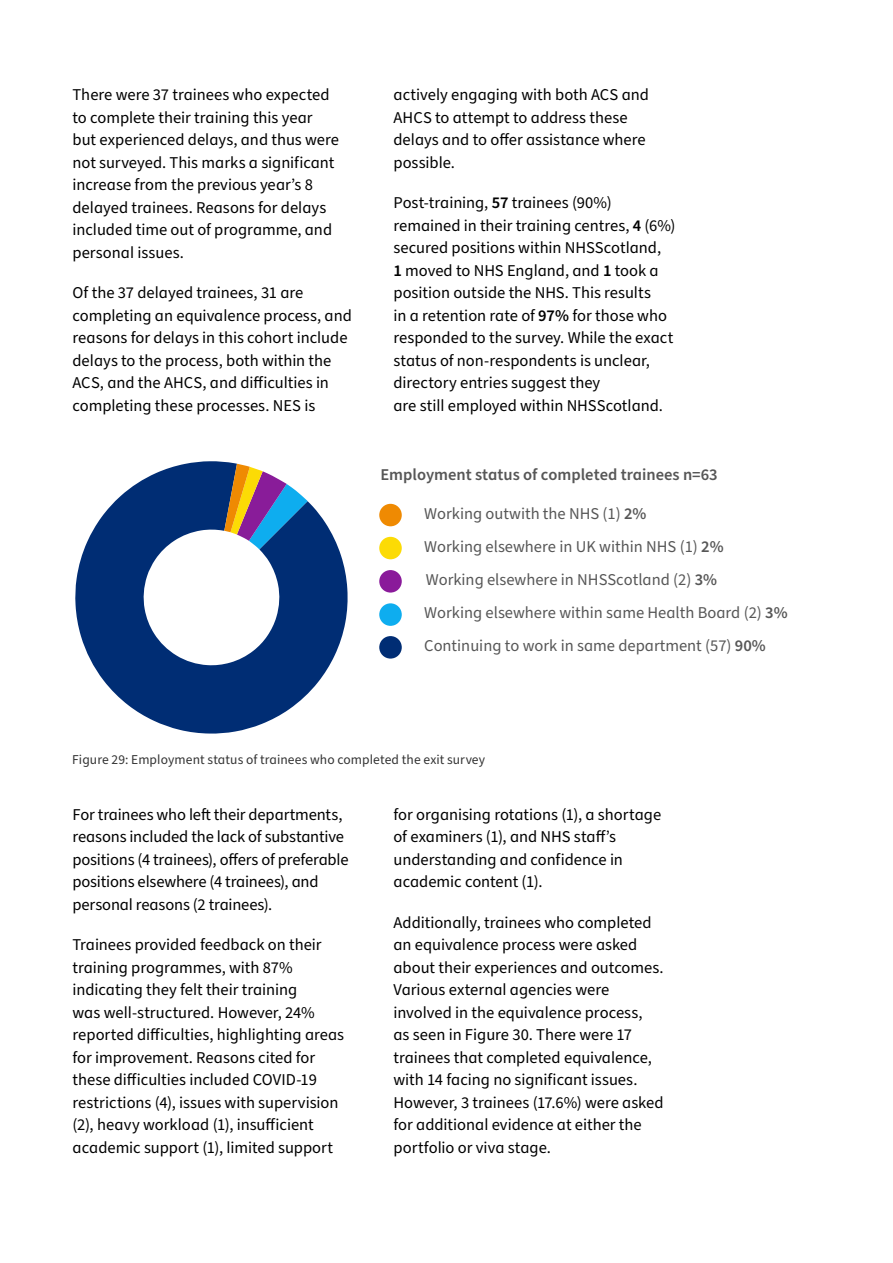
<style>
.page{position:relative;width:893px;height:1263px;background:#fff}
.page>*{position:absolute;margin:0;border:0;box-sizing:border-box;transform-origin:0 0}
.body{font:16.5px/22.5px "Source Sans Pro";color:#000}
.t1{font:16.5px "Source Sans Pro";color:#575757}
.t2{font:600 16.5px "Source Sans Pro";color:#575757}
.image_caption{font:13.5px "Source Sans Pro";letter-spacing:.01em;color:#333}
.s1{font-weight:600}
</style>
<div class="page">
<div style="left:379px;top:537px;width:23px;height:22px;background:#fcdb05;border-radius:50%"></div>
<div style="left:379px;top:636px;width:23px;height:23px;background:#002d74;border-radius:50%"></div>
<div style="left:379px;top:603px;width:23px;height:23px;background:#0eadef;border-radius:50%"></div>
<div style="left:379px;top:570px;width:23px;height:23px;background:#8a1a9a;border-radius:50%"></div>
<div style="left:379px;top:504px;width:23px;height:22px;background:#ef8a02;border-radius:50%"></div>
<svg style="left:75px;top:461px;width:273px;height:272px;fill:#002d74"></svg>
<svg style="left:224px;top:464px;width:84px;height:85px"></svg>
<p class="body" style="left:73px;top:84px;width:268px">There were 37 trainees who expected to complete their training this year but experienced delays, and thus were not surveyed. This marks a significant increase from the previous year’s 8 delayed trainees. Reasons for delays included time out of programme, and personal issues.</p>
<p class="body" style="left:73px;top:282px;width:281px">Of the 37 delayed trainees, 31 are completing an equivalence process, and reasons for delays in this cohort include delays to the process, both within the ACS, and the AHCS, and difficulties in completing these processes. NES is</p>
<p class="body" style="left:393px;top:84px;width:257px">actively engaging with both ACS and<br>AHCS to attempt to address these delays and to offer assistance where possible.</p>
<p class="body" style="left:393px;top:192px;width:283px">Post-training, <span class="s1">57</span> trainees (90%) remained in their training centres, <span class="s1">4</span> (6%) secured positions within NHSScotland,<br><span class="s1">1</span> moved to NHS England, and <span class="s1">1</span> took a position outside the NHS. This results<br>in a retention rate of <span class="s1">97%</span> for those who responded to the survey. While the exact status of non-respondents is unclear, directory entries suggest they<br>are still employed within NHSScotland.</p>
<p class="t2" style="left:380px;top:464px;width:339px">Employment status of completed trainees n=63</p>
<p class="t1" style="left:424px;top:502px;width:224px">Working outwith the NHS (1) <span class="s1">2%</span></p>
<p class="t1" style="left:424px;top:535px;width:301px">Working elsewhere in UK within NHS (1) <span class="s1">2%</span></p>
<p class="t1" style="left:426px;top:568px;width:293px">Working elsewhere in NHSScotland (2) <span class="s1">3%</span></p>
<p class="t1" style="left:424px;top:602px;width:365px">Working elsewhere within same Health Board (2) <span class="s1">3%</span></p>
<p class="t1" style="left:424px;top:634px;width:343px">Continuing to work in same department (57) <span class="s1">90%</span></p>
<p class="image_caption" style="left:72px;top:751px;width:414px">Figure 29: Employment status of trainees who completed the exit survey</p>
<p class="body" style="left:73px;top:803px;width:278px">For trainees who left their departments, reasons included the lack of substantive positions (4 trainees), offers of preferable positions elsewhere (4 trainees), and personal reasons (2 trainees).</p>
<p class="body" style="left:73px;top:934px;width:273px">Trainees provided feedback on their training programmes, with 87% indicating they felt their training<br>was well-structured. However, 24% reported difficulties, highlighting areas for improvement. Reasons cited for these difficulties included COVID-19 restrictions (4), issues with supervision (2), heavy workload (1), insufficient academic support (1), limited support</p>
<p class="body" style="left:393px;top:803px;width:269px">for organising rotations (1), a shortage of examiners (1), and NHS staff’s understanding and confidence in academic content (1).</p>
<p class="body" style="left:393px;top:911px;width:272px">Additionally, trainees who completed an equivalence process were asked about their experiences and outcomes.<br>Various external agencies were involved in the equivalence process,<br>as seen in Figure 30. There were 17 trainees that completed equivalence, with 14 facing no significant issues.<br>However, 3 trainees (17.6%) were asked for additional evidence at either the portfolio or viva stage.</p>
</div>
